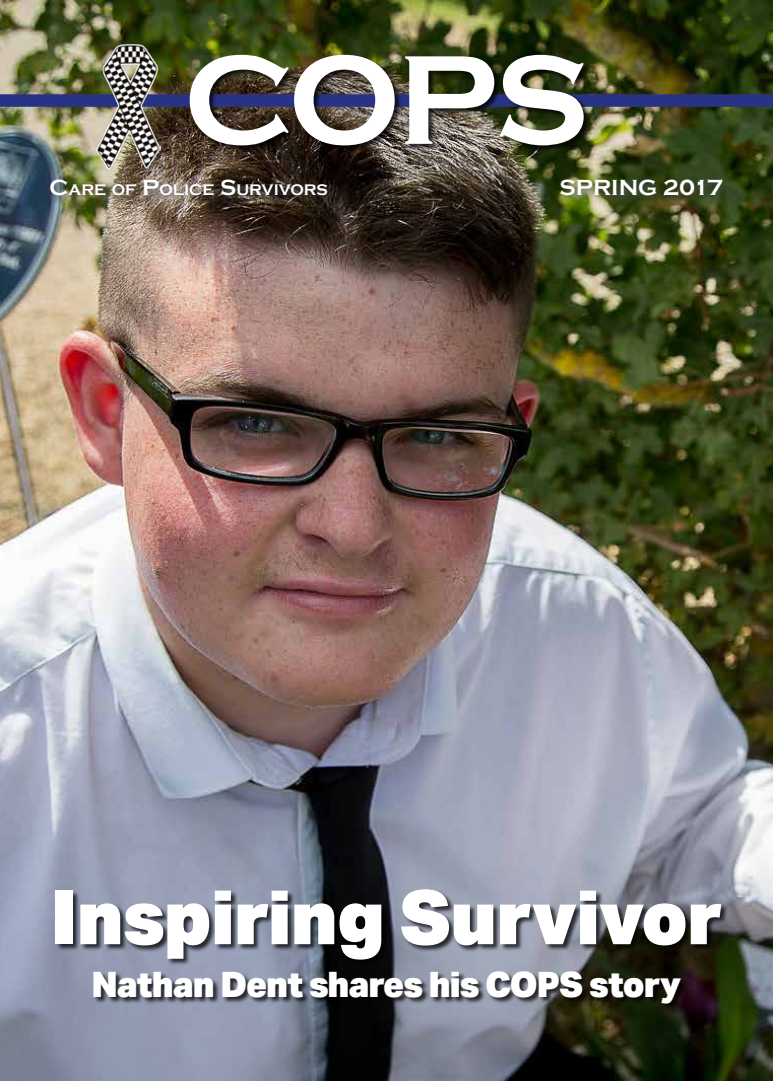
<style>
.page{position:relative;width:773px;height:1081px;background:#fff}
.page>*{position:absolute;margin:0;border:0;box-sizing:border-box;transform-origin:0 0}
.t1{font:700 131.25px "Copperplate Gothic";color:#fff}
.t2{font:900 75px "Aktiv Grotesk";letter-spacing:-.01em;color:#fff}
.t3{font:900 35px "Aktiv Grotesk";letter-spacing:-.03em;color:#fff}
.t4{font:700 22.5px "Copperplate Gothic";color:#fff}
.t5{font:700 15.75px "Copperplate Gothic";color:#fff}
.s1{font-size:22.5px}
</style>
<div class="page">
<img style="left:0;top:1px;width:772px;height:1080px">
<div style="left:47px;top:176px;width:684px;height:29px;background:#444;opacity:.75"></div>
<div style="left:0;top:94px;width:772px;height:13px;background:#293385"></div>
<img style="left:96px;top:43px;width:64px;height:127px">
<div style="left:190px;top:55px;width:401px;height:97px;background:#000;opacity:.75"></div>
<div style="left:56px;top:889px;width:672px;height:122px;background:#000;opacity:.75"></div>
<h1 class="t1" style="left:184px;top:28px;width:406px">COPS</h1>
<p class="t4" style="left:559px;top:175px;width:165px">SPRING 2017</p>
<p class="t5" style="left:50px;top:181px;width:278px"><span class="s1">C</span>ARE OF <span class="s1">P</span>OLICE <span class="s1">S</span>URVIVORS</p>
<h2 class="t2" style="left:51px;top:868px;width:671px">Inspiring Survivor</h2>
<p class="t3" style="left:92px;top:961px;width:591px">Nathan Dent shares his COPS story</p>
</div>
